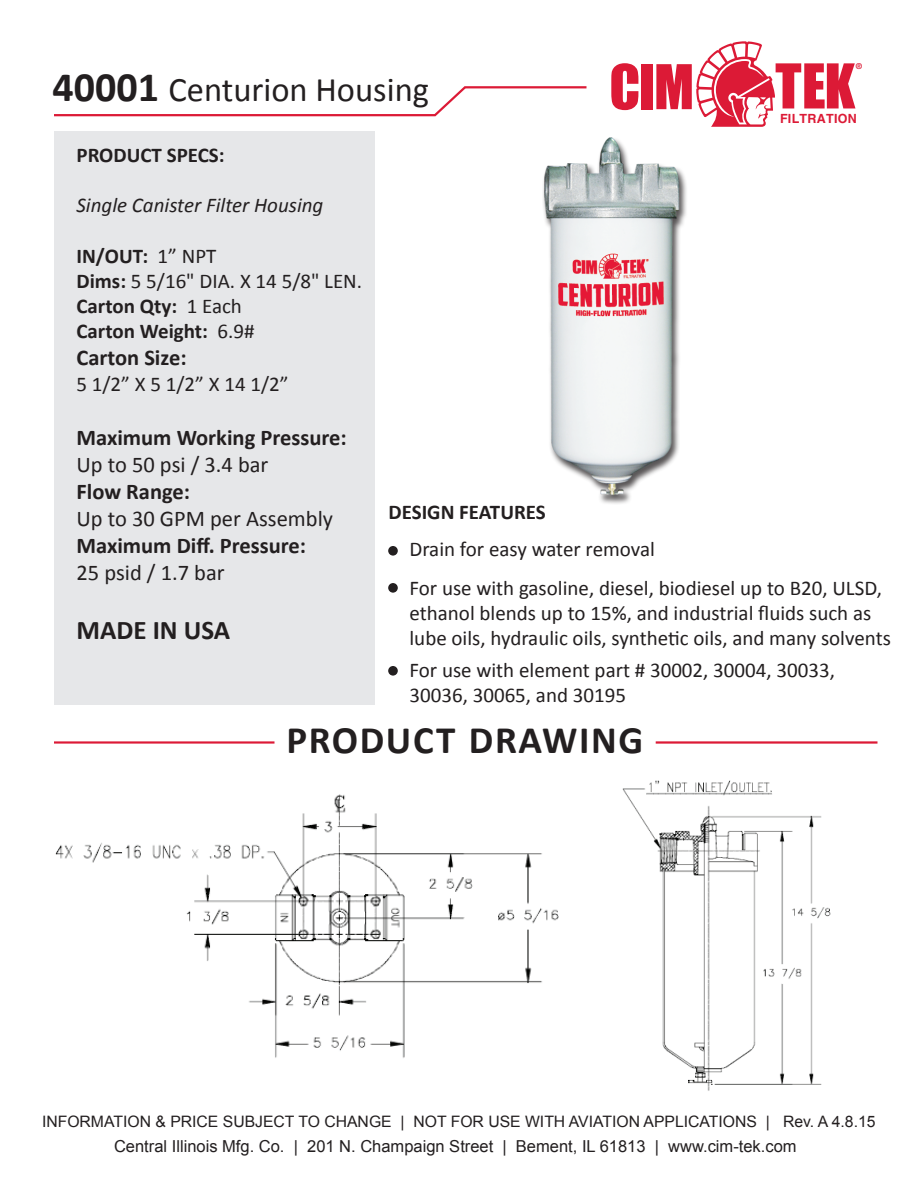
<style>
.page{position:relative;width:918px;height:1188px;background:#fff}
.page>*{position:absolute;margin:0;border:0;box-sizing:border-box;transform-origin:0 0}
.t1{font:57px "Impact";color:#dc1a36}
.t2{font:700 39px "Calibri";letter-spacing:.04em;color:#231f20}
.t3{font:34.5px "Calibri";color:#231f20}
.t4{font:700 27px "Calibri";color:#231f20}
.t5{font:700 22.5px "Calibri";color:#231f20}
.t6{font:22.5px "Calibri";color:#231f20}
.t7{font:21px/25.2px "Calibri";color:#231f20}
.t8{font:700 21px/25.2px "Calibri";color:#231f20}
.t9{font:italic 21px "Calibri";color:#231f20}
.t10{font:16.5px "Arial";color:#231f20}
.t11{font:15.75px "Arial";color:#231f20}
.t12{font:700 12.6px "Helvetica";letter-spacing:.02em;color:#dc1a36}
.t13{font:700 8.1px "Helvetica Neue";color:#dc1a36}
.s1{font-weight:700;font-size:42px}
.s2{font-weight:400}
</style>
<div class="page">
<img style="left:622px;top:780px;width:209px;height:311px">
<svg style="left:696px;top:41px;width:159px;height:86px"></svg>
<div style="left:54px;top:132px;width:321px;height:573px;background:#e6e7e9"></div>
<div style="left:388px;top:546px;width:10px;height:10px;background:#231f20;border-radius:50%"></div>
<div style="left:388px;top:583px;width:10px;height:10px;background:#231f20;border-radius:50%"></div>
<div style="left:388px;top:666px;width:10px;height:10px;background:#231f20;border-radius:50%"></div>
<hr style="left:54px;top:741px;width:220px;height:3px;background:#dc1a36">
<hr style="left:656px;top:741px;width:221px;height:3px;background:#dc1a36">
<svg style="left:54px;top:86px;width:533px;height:31px"></svg>
<img style="left:55px;top:794px;width:504px;height:264px">
<img style="left:543px;top:137px;width:144px;height:367px">
<h3 class="t3" style="left:52px;top:68px;width:378px"><span class="s1">40001</span> Centurion Housing</h3>
<h1 class="t1" style="left:609px;top:43px;width:86px">CIM</h1>
<p class="t13" style="left:856px;top:61px;width:8px">®</p>
<p class="t12" style="left:780px;top:111px;width:78px">FILTRATION</p>
<p class="t8" style="left:76px;top:142px;width:150px">PRODUCT SPECS:</p>
<p class="t9" style="left:76px;top:191px;width:248px">Single Canister Filter Housing</p>
<p class="t8" style="left:76px;top:243px;width:287px">IN/OUT: <span class="s2">1” NPT<br></span>Dims: <span class="s2">5 5/16" DIA. X 14 5/8" LEN.<br></span>Carton Qty: <span class="s2">1 Each<br></span>Carton Weight: <span class="s2">6.9#</span></p>
<p class="t5" style="left:76px;top:344px;width:112px">Carton Size:</p>
<p class="t7" style="left:76px;top:371px;width:214px">5 1/2” X 5 1/2” X 14 1/2”</p>
<p class="t5" style="left:76px;top:423px;width:272px">Maximum Working Pressure:</p>
<p class="t6" style="left:76px;top:450px;width:194px">Up to 50 psi / 3.4 bar</p>
<p class="t5" style="left:76px;top:477px;width:115px">Flow Range:</p>
<p class="t6" style="left:76px;top:504px;width:258px">Up to 30 GPM per Assembly</p>
<p class="t5" style="left:76px;top:531px;width:231px">Maximum Diff. Pressure:</p>
<p class="t6" style="left:76px;top:558px;width:150px">25 psid / 1.7 bar</p>
<p class="t4" style="left:76px;top:613px;width:155px">MADE IN USA</p>
<p class="t8" style="left:388px;top:499px;width:159px">DESIGN FEATURES</p>
<p class="t7" style="left:410px;top:529px;width:474px;line-height:39px">Drain for easy water removal<br>For use with gasoline, diesel, biodiesel up to B20, ULSD,</p>
<p class="t7" style="left:410px;top:600px;width:483px">ethanol blends up to 15%, and industrial fluids such as lube oils, hydraulic oils, synthetic oils, and many solvents</p>
<p class="t7" style="left:410px;top:658px;width:427px">For use with element part # 30002, 30004, 30033,<br>30036, 30065, and 30195</p>
<h2 class="t2" style="left:286px;top:715px;width:358px">PRODUCT DRAWING</h2>
<p class="t11" style="left:42px;top:1111px;width:835px">INFORMATION &amp; PRICE SUBJECT TO CHANGE | NOT FOR USE WITH AVIATION APPLICATIONS | Rev. A 4.8.15</p>
<p class="t10" style="left:114px;top:1135px;width:684px">Central Illinois Mfg. Co. | 201 N. Champaign Street | Bement, IL 61813 | www.cim-tek.com</p>
</div>
